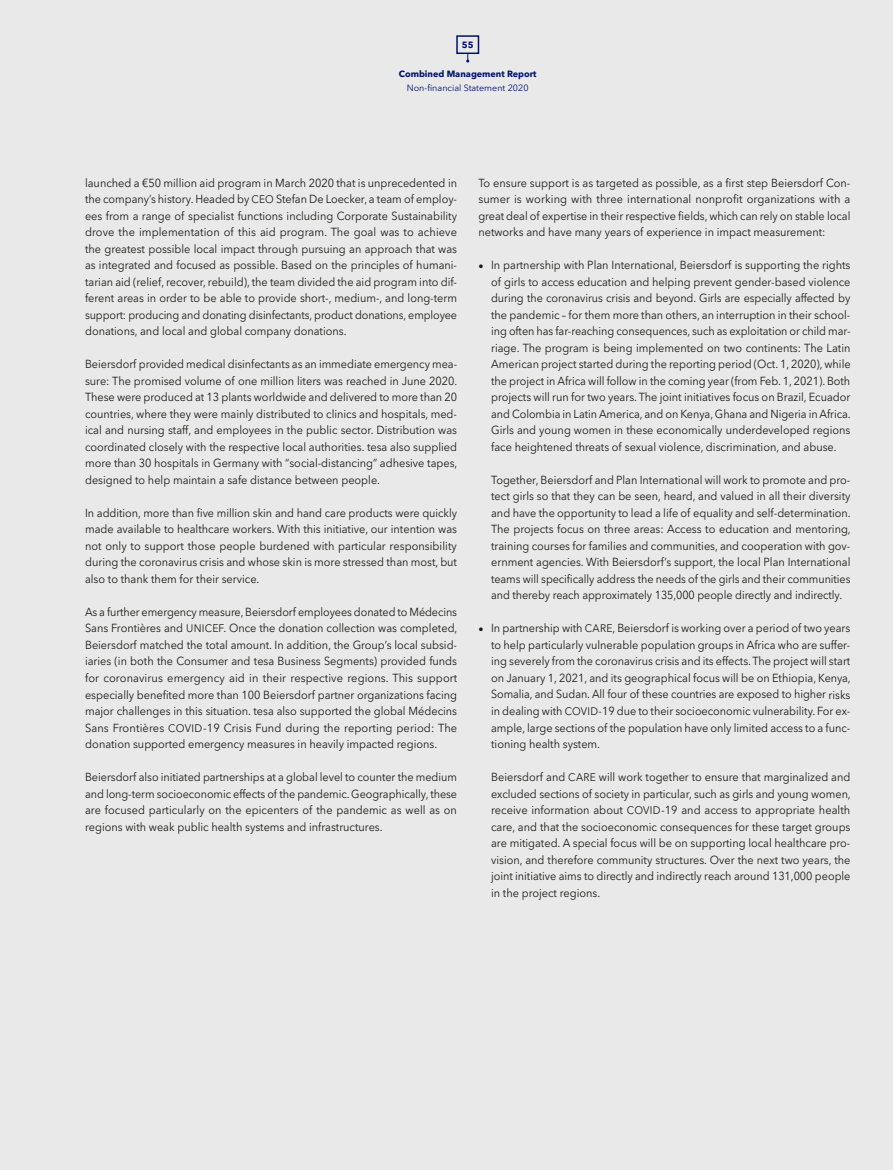
<style>
.page{position:relative;width:893px;height:1170px;background:#fff}
.page>*{position:absolute;margin:0;border:0;box-sizing:border-box;transform-origin:0 0}
.t1{font:11.7px/16.5px "Avenir Next LT Pro";color:#1a1a18;text-align:justify;scale:.94 1}
.t2{font:11.7px/16.5px "Avenir Next LT Pro";color:#1a1a18;text-align:justify;scale:.93 1}
.t3{font:700 9px "Avenir Next LT Pro";color:#00136f}
.t4{font:9px "Avenir Next LT Pro";color:#00136f}
.s1{font-size:10.8px}
.s2{font-size:10.5px}
</style>
<div class="page">
<div style="left:0;top:0;width:893px;height:1169px;background:#e9e9e9"></div>
<svg style="left:456px;top:35px;width:24px;height:28px"></svg>
<p class="t3" style="left:462px;top:39px;width:13px">55</p>
<p class="t4" style="left:407px;top:82px;width:123px">Non-financial Statement 2020</p>
<p class="t3" style="left:399px;top:69px;width:139px">Combined Management Report</p>
<p class="t1" style="left:85px;top:174px;width:397px">launched a €50 million aid program in March 2020 that is unprecedented in the company’s history. Headed by <span class="s1">CEO</span> Stefan De Loecker, a team of employ&shy;ees from a range of specialist functions including Corporate Sustainability drove the implementation of this aid program. The goal was to achieve the greatest possible local impact through pursuing an approach that was as integrated and focused as possible. Based on the principles of humani&shy;tarian aid (relief, recover, rebuild), the team divided the aid program into dif&shy;ferent areas in order to be able to provide short-, medium-, and long-term support: producing and donating disinfectants, product donations, employee donations, and local and global company donations.</p>
<p class="t1" style="left:85px;top:356px;width:398px">Beiersdorf provided medical disinfectants as an immediate emergency mea&shy;sure: The promised volume of one million liters was reached in June 2020.<br>These were produced at 13 plants worldwide and delivered to more than 20 countries, where they were mainly distributed to clinics and hospitals, med&shy;ical and nursing staff, and employees in the public sector. Distribution was coordinated closely with the respective local authorities. tesa also supplied more than 30 hospitals in Germany with “social-distancing” adhesive tapes, designed to help maintain a safe distance between people.</p>
<p class="t1" style="left:85px;top:504px;width:397px">In addition, more than five million skin and hand care products were quickly made available to healthcare workers. With this initiative, our intention was not only to support those people burdened with particular responsibility during the coronavirus crisis and whose skin is more stressed than most, but also to thank them for their service.</p>
<p class="t2" style="left:85px;top:603px;width:402px">As a further emergency measure, Beiersdorf employees donated to Médecins Sans Frontières and <span class="s1">UNICEF</span>. Once the donation collection was completed, Beiersdorf matched the total amount. In addition, the Group’s local subsid&shy;iaries (in both the Consumer and tesa Business Segments) provided funds for coronavirus emergency aid in their respective regions. This support especially benefited more than 100 Beiersdorf partner organizations facing major challenges in this situation. tesa also supported the global Médecins Sans Frontières <span class="s1">COVID</span>-19 Crisis Fund during the reporting period: The donation supported emergency measures in heavily impacted regions.</p>
<p class="t1" style="left:85px;top:768px;width:397px">Beiersdorf also initiated partnerships at a global level to counter the medium and long-term socioeconomic effects of the pandemic. Geographically, these are focused particularly on the epicenters of the pandemic as well as on regions with weak public health systems and infrastructures.</p>
<p class="t1" style="left:478px;top:174px;width:397px">To ensure support is as targeted as possible, as a first step Beiersdorf Con&shy;sumer is working with three international nonprofit organizations with a great deal of expertise in their respective fields, which can rely on stable local networks and have many years of experience in impact measurement:</p>
<p class="t1" style="left:491px;top:257px;width:384px;text-indent:-13px"><span class="s2">•</span> In partnership with Plan International, Beiersdorf is supporting the rights of girls to access education and helping prevent gender-based violence during the coronavirus crisis and beyond. Girls are especially affected by the pandemic – for them more than others, an interruption in their school&shy;ing often has far-reaching consequences, such as exploitation or child mar&shy;riage. The program is being implemented on two continents: The Latin American project started during the reporting period (Oct. 1, 2020), while the project in Africa will follow in the coming year (from Feb. 1, 2021). Both projects will run for two years. The joint initiatives focus on Brazil, Ecuador and Colombia in Latin America, and on Kenya, Ghana and Nigeria in Africa.<br>Girls and young women in these economically underdeveloped regions face heightened threats of sexual violence, discrimination, and abuse.</p>
<p class="t1" style="left:491px;top:471px;width:384px">Together, Beiersdorf and Plan International will work to promote and pro&shy;tect girls so that they can be seen, heard, and valued in all their diversity and have the opportunity to lead a life of equality and self-determination.<br>The projects focus on three areas: Access to education and mentoring, training courses for families and communities, and cooperation with gov&shy;ernment agencies. With Beiersdorf’s support, the local Plan International teams will specifically address the needs of the girls and their communities and thereby reach approximately 135,000 people directly and indirectly.</p>
<p class="t1" style="left:491px;top:620px;width:384px;text-indent:-13px"><span class="s2">•</span> In partnership with <span class="s1">CARE</span>, Beiersdorf is working over a period of two years to help particularly vulnerable population groups in Africa who are suffer&shy;ing severely from the coronavirus crisis and its effects. The project will start on January 1, 2021, and its geographical focus will be on Ethiopia, Kenya, Somalia, and Sudan. All four of these countries are exposed to higher risks in dealing with <span class="s1">COVID</span>-19 due to their socioeconomic vulnerability. For ex&shy;ample, large sections of the population have only limited access to a func&shy;tioning health system.</p>
<p class="t1" style="left:491px;top:768px;width:384px">Beiersdorf and <span class="s1">CARE</span> will work together to ensure that marginalized and excluded sections of society in particular, such as girls and young women, receive information about <span class="s1">COVID</span>-19 and access to appropriate health care, and that the socioeconomic consequences for these target groups are mitigated. A special focus will be on supporting local healthcare pro&shy;vision, and therefore community structures. Over the next two years, the joint initiative aims to directly and indirectly reach around 131,000 people in the project regions.</p>
</div>
